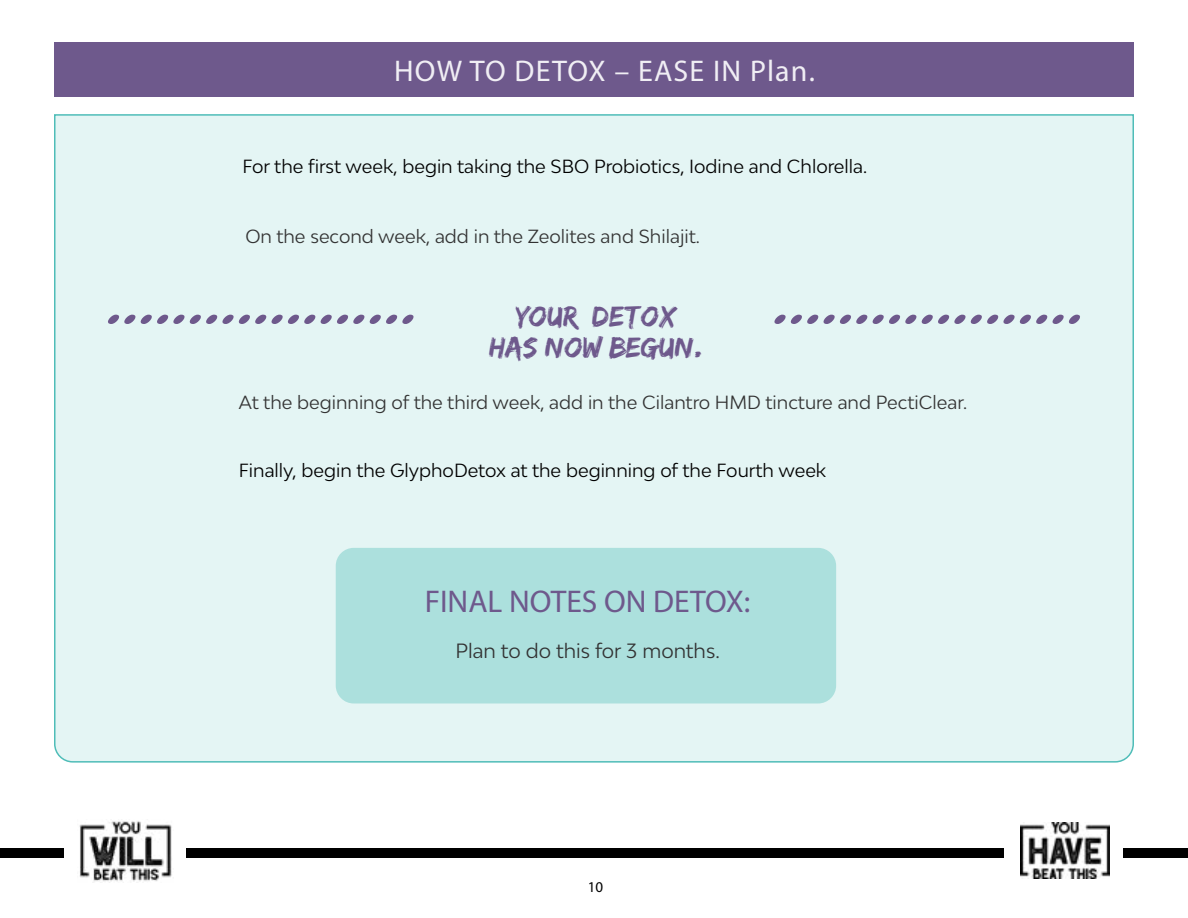
<style>
.page{position:relative;width:1188px;height:918px;background:#fff}
.page>*{position:absolute;margin:0;border:0;box-sizing:border-box;transform-origin:0 0}
.t1{font:31.5px "Myriad Pro";color:#6e598c}
.t2{font:30px "Myriad Pro";letter-spacing:.04em;color:#f0eef4}
.t3{font:25.5px/30.6px "Edo";color:#6e598c}
.t4{font:19.5px "Bw Modelica";color:#333}
.t5{font:18px "Bw Modelica";color:#000}
.t6{font:18px "Bw Modelica";color:#333}
.t7{font:15px "Myriad Pro";color:#000}
</style>
<div class="page">
<div style="left:187px;top:849px;width:817px;height:9px;background:#000"></div>
<div style="left:0;top:849px;width:64px;height:9px;background:#000"></div>
<div style="left:1123px;top:849px;width:65px;height:9px;background:#000"></div>
<img style="left:79px;top:821px;width:93px;height:62px">
<img style="left:1020px;top:822px;width:89px;height:57px">
<div style="left:54px;top:114px;width:1080px;height:649px;background:#e4f5f4"></div>
<div style="left:54px;top:43px;width:1080px;height:54px;background:#6e598c"></div>
<svg style="left:104px;top:315px;width:314px;height:9px"></svg>
<svg style="left:770px;top:315px;width:314px;height:9px"></svg>
<div style="left:336px;top:548px;width:500px;height:155px;background:#ace0dd;border-radius:18px"></div>
<h2 class="t2" style="left:394px;top:52px;width:422px">HOW TO DETOX – EASE IN Plan.</h2>
<p class="t5" style="left:242px;top:154px;width:626px">For the first week, begin taking the SBO Probiotics, Iodine and Chlorella.</p>
<p class="t6" style="left:245px;top:225px;width:456px">On the second week, add in the Zeolites and Shilajit.</p>
<h3 class="t3" style="left:489px;top:302px;width:216px;text-indent:27px">YOUR<br>HAS NOW BEGUN.</h3>
<h3 class="t3" style="left:592px;top:302px;width:86px">DETOX</h3>
<p class="t6" style="left:239px;top:391px;width:730px">At the beginning of the third week, add in the Cilantro HMD tincture and PectiClear.</p>
<p class="t5" style="left:239px;top:459px;width:589px">Finally, begin the GlyphoDetox at the beginning of the Fourth week</p>
<h1 class="t1" style="left:425px;top:582px;width:327px">FINAL NOTES ON DETOX:</h1>
<p class="t4" style="left:455px;top:638px;width:266px">Plan to do this for 3 months.</p>
<p class="t7" style="left:588px;top:877px;width:17px">10</p>
</div>
